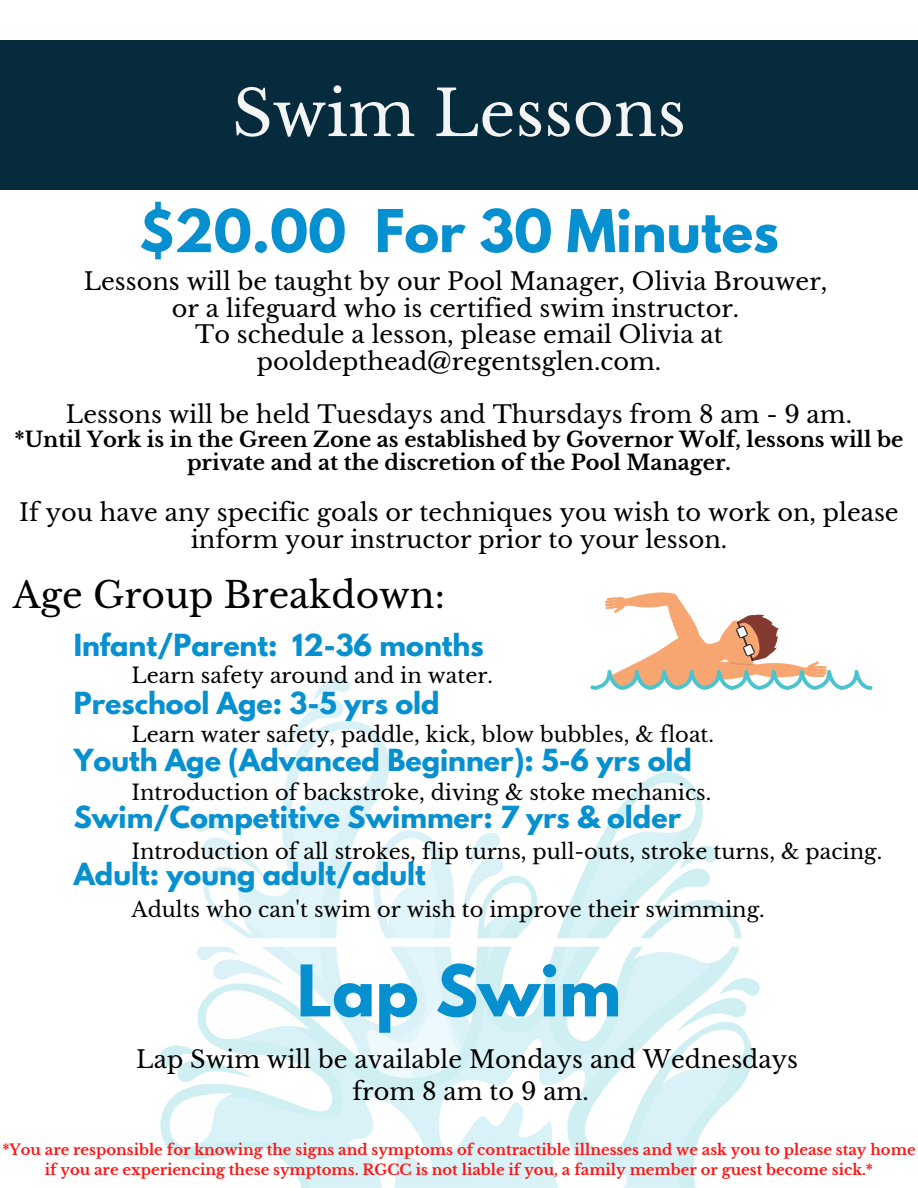
<style>
.page{position:relative;width:918px;height:1188px;background:#fff}
.page>*{position:absolute;margin:0;border:0;box-sizing:border-box;transform-origin:0 0}
.t1{font:63px "Libre Baskerville";color:#f4f4f4}
.t2{font:700 63px "League Spartan";color:#0690cf}
.t3{font:700 52.35px "League Spartan";color:#0690cf}
.t4{font:36px "Libre Baskerville";color:#000}
.t5{font:700 27px/57.3px "League Spartan";color:#0690cf}
.t6{font:24px/26.7px "Libre Baskerville";color:#000;text-align:center}
.t7{font:21px "Libre Baskerville";color:#000}
.t8{font:700 21px/22.5px "Libre Baskerville";color:#000;text-align:center}
.t9{font:700 14.7px/19.8px "Libre Baskerville";color:#ff1616;text-align:center}
</style>
<div class="page">
<div style="left:0;top:40px;width:918px;height:150px;background:#052b3d"></div>
<svg style="left:158px;top:592px;width:715px;height:596px"></svg>
<h1 class="t1" style="left:232px;top:75px;width:455px">Swim Lessons</h1>
<h2 class="t3" style="left:139px;top:205px;width:641px">$20.00 For 30 Minutes</h2>
<p class="t6" style="left:84px;top:268px;width:745px">Lessons will be taught by our Pool Manager, Olivia Brouwer, or a lifeguard who is certified swim instructor.<br>To schedule a lesson, please email Olivia at pooldepthead@regentsglen.com.</p>
<p class="t6" style="left:66px;top:402px;width:788px">Lessons will be held Tuesdays and Thursdays from 8 am - 9 am.</p>
<p class="t8" style="left:15px;top:429px;width:890px">*Until York is in the Green Zone as established by Governor Wolf, lessons will be private and at the discretion of the Pool Manager.</p>
<p class="t6" style="left:19px;top:500px;width:881px">If you have any specific goals or techniques you wish to work on, please inform your instructor prior to your lesson.</p>
<h3 class="t4" style="left:13px;top:573px;width:434px">Age Group Breakdown:</h3>
<p class="t5" style="left:74px;top:620px;width:620px">Infant/Parent: 12-36 months<br>Preschool Age: 3-5 yrs old<br>Youth Age (Advanced Beginner): 5-6 yrs old<br>Swim/Competitive Swimmer: 7 yrs &amp; older<br>Adult: young adult/adult</p>
<p class="t7" style="left:132px;top:663px;width:363px">Learn safety around and in water.</p>
<p class="t7" style="left:132px;top:721px;width:584px">Learn water safety, paddle, kick, blow bubbles, &amp; float.</p>
<p class="t7" style="left:132px;top:780px;width:581px">Introduction of backstroke, diving &amp; stoke mechanics.</p>
<p class="t7" style="left:132px;top:839px;width:752px">Introduction of all strokes, flip turns, pull-outs, stroke turns, &amp; pacing.</p>
<p class="t7" style="left:132px;top:897px;width:635px">Adults who can't swim or wish to improve their swimming.</p>
<h1 class="t2" style="left:297px;top:960px;width:326px">Lap Swim</h1>
<p class="t6" style="left:136px;top:1043px;width:663px;line-height:32.7px">Lap Swim will be available Mondays and Wednesdays from 8 am to 9 am.</p>
<p class="t9" style="left:2px;top:1140px;width:915px">*You are responsible for knowing the signs and symptoms of contractible illnesses and we ask you to please stay home if you are experiencing these symptoms. RGCC is not liable if you, a family member or guest become sick.*</p>
</div>
